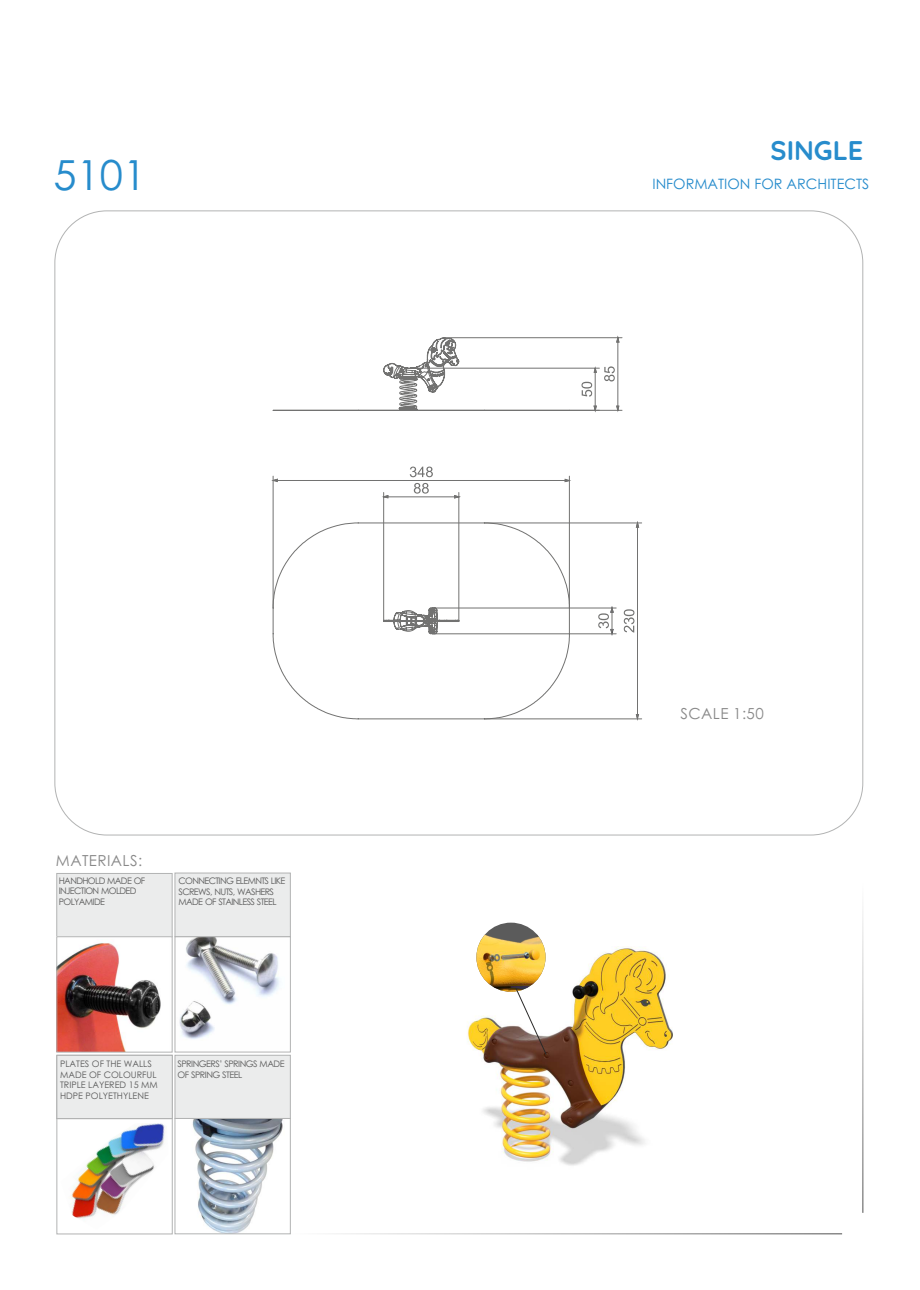
<style>
.page{position:relative;width:920px;height:1290px;background:#fff}
.page>*{position:absolute;margin:0;border:0;box-sizing:border-box;transform-origin:0 0}
.t1{font:41.4px "Century Gothic";color:#278ccc}
.t2{font:700 27px "Quicksand";color:#278ccc}
.t3{font:15.15px "Century Gothic";letter-spacing:.03em;color:#898989}
.t4{font:14.4px "Century Gothic";color:#278ccc}
.t5{font:9px/10.6px "Century Gothic";letter-spacing:-.07em;color:#5b5b5b}
.t6{font:9px/10.6px "Century Gothic";color:#5b5b5b}
</style>
<div class="page">
<hr style="left:290px;top:1233px;width:552px;height:1px;background:#898989">
<hr style="left:862px;top:882px;width:1px;height:331px;background:#898989">
<div style="left:56px;top:1055px;width:117px;height:64px;background:#ebecec;border:1px solid #b2b3b3"></div>
<img style="left:192px;top:1120px;width:91px;height:112px">
<div style="left:175px;top:1118px;width:116px;height:116px;border:1px solid #b2b3b3"></div>
<div style="left:175px;top:1055px;width:116px;height:64px;background:#ebecec;border:1px solid #b2b3b3"></div>
<div style="left:56px;top:873px;width:117px;height:64px;background:#ebecec;border:1px solid #b2b3b3"></div>
<img style="left:58px;top:942px;width:103px;height:108px">
<div style="left:56px;top:936px;width:117px;height:116px;border:1px solid #b2b3b3"></div>
<img style="left:179px;top:938px;width:101px;height:101px">
<div style="left:175px;top:936px;width:116px;height:116px;border:1px solid #b2b3b3"></div>
<div style="left:175px;top:873px;width:116px;height:64px;background:#ebecec;border:1px solid #b2b3b3"></div>
<img style="left:467px;top:947px;width:205px;height:219px">
<img style="left:476px;top:923px;width:71px;height:133px">
<hr style="left:273px;top:476px;width:1px;height:132px;background:#727271">
<hr style="left:569px;top:476px;width:1px;height:132px;background:#727271">
<hr style="left:383px;top:492px;width:1px;height:128px;background:#727271">
<hr style="left:458px;top:492px;width:1px;height:128px;background:#727271">
<hr style="left:569px;top:410px;width:53px;height:1px;background:#727271">
<hr style="left:444px;top:337px;width:178px;height:1px;background:#727271">
<hr style="left:484px;top:718px;width:158px;height:1px;background:#727271">
<hr style="left:484px;top:523px;width:158px;height:1px;background:#727271">
<hr style="left:412px;top:368px;width:187px;height:1px;background:#727271">
<hr style="left:433px;top:633px;width:183px;height:1px;background:#727271">
<hr style="left:433px;top:608px;width:183px;height:1px;background:#727271">
<svg style="left:272px;top:467px;width:298px;height:32px"></svg>
<svg style="left:604px;top:337px;width:16px;height:74px"></svg>
<svg style="left:624px;top:522px;width:16px;height:198px"></svg>
<svg style="left:581px;top:367px;width:16px;height:43px"></svg>
<svg style="left:598px;top:607px;width:16px;height:28px"></svg>
<svg style="left:273px;top:337px;width:297px;height:74px"></svg>
<svg style="left:273px;top:523px;width:297px;height:196px"></svg>
<img style="left:70px;top:1123px;width:97px;height:96px">
<div style="left:56px;top:1118px;width:117px;height:116px;border:1px solid #b2b3b3"></div>
<h1 class="t1" style="left:53px;top:158px;width:94px">5101</h1>
<h3 class="t3" style="left:56px;top:855px;width:88px">MATERIALS:</h3>
<p class="t5" style="left:59px;top:876px;width:88px">HANDHOLD MADE OF<br>INJECTION MOLDED<br>POLYAMIDE</p>
<p class="t5" style="left:179px;top:876px;width:108px">CONNECTING ELEMNTS LIKE<br>SCREWS, NUTS, WASHERS<br>MADE OF STAINLESS STEEL</p>
<p class="t5" style="left:60px;top:1058px;width:72px">KONSTRUKCJA:<br>STAL NIERDZEWNA<br>AISI304</p>
<p class="t5" style="left:177px;top:1059px;width:109px">SPRINGERS’ SPRINGS MADE<br>OF SPRING STEEL</p>
<p class="t6" style="left:60px;top:1059px;width:99px">PLATES OF THE WALLS<br>MADE OF COLOURFUL<br>TRIPLE LAYERED 15 MM<br>HDPE POLYETHYLENE</p>
<h2 class="t2" style="left:771px;top:133px;width:94px">SINGLE</h2>
<h3 class="t4" style="left:652px;top:178px;width:218px">INFORMATION FOR ARCHITECTS</h3>
<h3 class="t3" style="left:680px;top:707px;width:85px">SCALE 1:50</h3>
</div>
